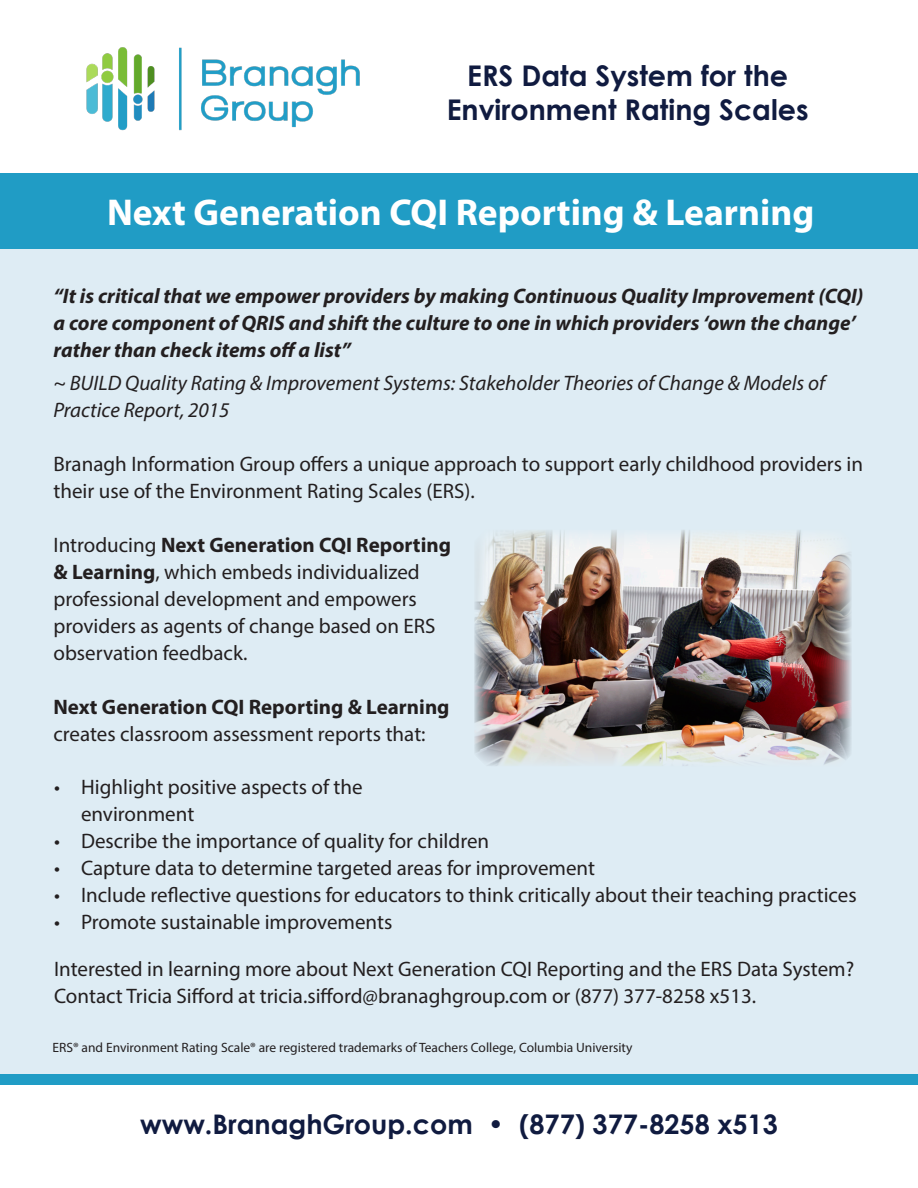
<style>
.page{position:relative;width:918px;height:1188px;background:#fff}
.page>*{position:absolute;margin:0;border:0;box-sizing:border-box;transform-origin:0 0}
.t1{font:700 37.5px "Myriad Pro";color:#fff}
.t2{font:700 28.5px "Century Gothic";color:#101b40}
.t3{font:700 27px "Century Gothic";color:#101b40}
.t4{font:21px/27px "Myriad Pro";color:#231f20}
.t5{font:italic 700 21px/27px "Myriad Pro";color:#231f20}
.t6{font:italic 21px/27px "Myriad Pro";color:#231f20}
.t7{font:13.5px "Myriad Pro";color:#231f20}
.s1{font-weight:700}
</style>
<div class="page">
<div style="left:0;top:173px;width:918px;height:907px;background:#deecf4"></div>
<div style="left:0;top:173px;width:918px;height:76px;background:#209cc5"></div>
<div style="left:0;top:1074px;width:918px;height:11px;background:#209cc5"></div>
<img style="left:474px;top:530px;width:378px;height:236px">
<img style="left:86px;top:47px;width:274px;height:84px">
<p class="t2" style="left:467px;top:54px;width:322px">ERS Data System for the</p>
<p class="t2" style="left:447px;top:88px;width:363px">Environment Rating Scales</p>
<p class="t1" style="left:107px;top:188px;width:709px">Next Generation CQI Reporting &amp; Learning</p>
<p class="t5" style="left:54px;top:281px;width:812px">“It is critical that we empower providers by making Continuous Quality Improvement (CQI) a core component of QRIS and shift the culture to one in which providers ‘own the change’ rather than check items off a list”</p>
<p class="t6" style="left:54px;top:370px;width:773px">~ BUILD Quality Rating &amp; Improvement Systems: Stakeholder Theories of Change &amp; Models of<br>Practice Report, 2015</p>
<p class="t4" style="left:54px;top:451px;width:811px">Branagh Information Group offers a unique approach to support early childhood providers in their use of the Environment Rating Scales (ERS).</p>
<p class="t4" style="left:54px;top:532px;width:399px">Introducing <span class="s1">Next Generation CQI Reporting &amp; Learning</span>, which embeds individualized professional development and empowers providers as agents of change based on ERS observation feedback.</p>
<p class="t4" style="left:54px;top:694px;width:398px"><span class="s1">Next Generation CQI Reporting &amp; Learning </span>creates classroom assessment reports that:</p>
<p class="t4" style="left:81px;top:773px;width:283px;text-indent:-27px">• Highlight positive aspects of the environment</p>
<p class="t4" style="left:54px;top:827px;width:437px">• Describe the importance of quality for children</p>
<p class="t4" style="left:54px;top:854px;width:543px">• Capture data to determine targeted areas for improvement</p>
<p class="t4" style="left:54px;top:881px;width:804px">• Include reflective questions for educators to think critically about their teaching practices</p>
<p class="t4" style="left:54px;top:908px;width:340px">• Promote sustainable improvements</p>
<p class="t4" style="left:54px;top:955px;width:802px">Interested in learning more about Next Generation CQI Reporting and the ERS Data System?</p>
<p class="t4" style="left:54px;top:982px;width:704px">Contact Tricia Sifford at tricia.sifford@branaghgroup.com or (877) 377-8258 x513.</p>
<p class="t7" style="left:52px;top:1040px;width:582px">ERS® and Environment Rating Scale® are registered trademarks of Teachers College, Columbia University</p>
<p class="t3" style="left:140px;top:1103px;width:639px">www.BranaghGroup.com • (877) 377-8258 x513</p>
</div>
